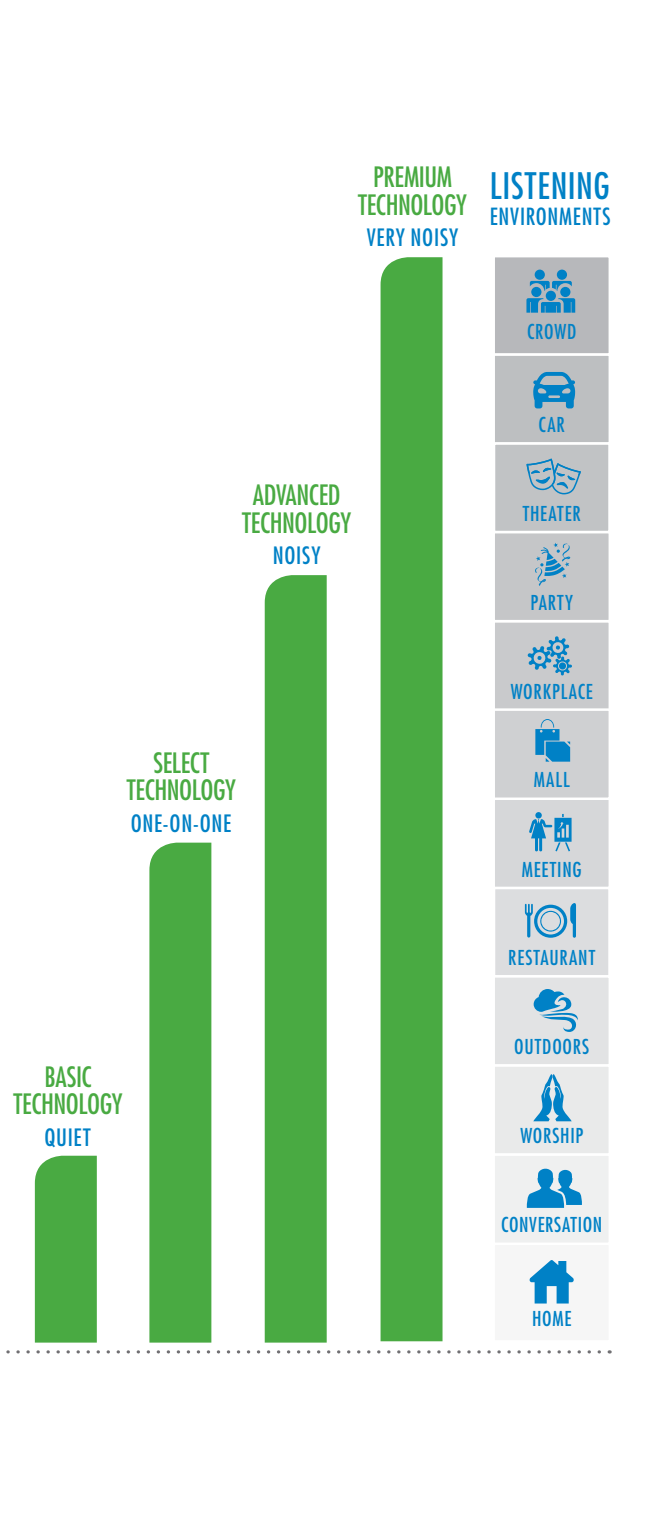
<style>
.page{position:relative;width:653px;height:1530px;background:#fff}
.page>*{position:absolute;margin:0;border:0;box-sizing:border-box;transform-origin:0 0}
.t1{font:condensed 35.5px "Futura Std";letter-spacing:.02em;color:#0081c6}
.t2{font:condensed 27.25px/27.2px "Futura Std";letter-spacing:-.015em;color:#49aa42;text-align:center}
.t3{font:condensed 23.25px "Futura Std";letter-spacing:.03em;color:#0081c6}
.t4{font:condensed 23px "Futura Std";letter-spacing:.035em;color:#0081c6}
.t5{font:condensed 20px "Futura Std";letter-spacing:.04em;color:#0081c6}
</style>
<div class="page">
<div style="left:492px;top:887px;width:118px;height:91px;background:#dcdddf;border:2px solid #fff"></div>
<div style="left:492px;top:798px;width:119px;height:91px;background:#d6d7d9;border:2px solid #fff"></div>
<div style="left:492px;top:620px;width:119px;height:92px;background:#c9cacc;border:2px solid #fff"></div>
<div style="left:492px;top:1243px;width:119px;height:100px;background:#f6f6f6"></div>
<div style="left:492px;top:975px;width:119px;height:92px;background:#e2e3e4;border:2px solid #fff"></div>
<div style="left:492px;top:1064px;width:119px;height:92px;background:#e9eaea;border:2px solid #fff"></div>
<div style="left:492px;top:1153px;width:119px;height:92px;background:#eff0f0;border:2px solid #fff"></div>
<div style="left:492px;top:531px;width:119px;height:91px;background:#c5c6c8;border:2px solid #fff"></div>
<div style="left:492px;top:708px;width:119px;height:92px;background:#cfd0d2;border:2px solid #fff"></div>
<div style="left:492px;top:353px;width:119px;height:92px;background:#bdbfc1;border:2px solid #fff"></div>
<div style="left:492px;top:255px;width:119px;height:101px;background:#b7b8bb;border:2px solid #fff"></div>
<div style="left:492px;top:442px;width:118px;height:91px;background:#c1c3c5;border:2px solid #fff"></div>
<div style="left:380px;top:257px;width:62px;height:1084px;background:#49aa42"></div>
<div style="left:265px;top:575px;width:61px;height:768px;background:#49aa42"></div>
<div style="left:149px;top:843px;width:62px;height:500px;background:#49aa42"></div>
<div style="left:35px;top:1156px;width:62px;height:187px;background:#49aa42"></div>
<svg style="left:529px;top:1260px;width:44px;height:44px"></svg>
<svg style="left:526px;top:1169px;width:55px;height:39px"></svg>
<svg style="left:533px;top:1074px;width:38px;height:47px"></svg>
<svg style="left:533px;top:989px;width:45px;height:43px"></svg>
<svg style="left:525px;top:903px;width:51px;height:35px"></svg>
<svg style="left:529px;top:812px;width:42px;height:40px"></svg>
<svg style="left:535px;top:719px;width:35px;height:43px"></svg>
<svg style="left:527px;top:636px;width:45px;height:39px"></svg>
<svg style="left:535px;top:543px;width:36px;height:43px"></svg>
<svg style="left:526px;top:459px;width:54px;height:35px"></svg>
<svg style="left:533px;top:372px;width:42px;height:36px"></svg>
<svg style="left:526px;top:270px;width:49px;height:43px"></svg>
<svg style="left:6px;top:1350px;width:593px;height:4px"></svg>
<h2 class="t2" style="left:358px;top:163px;width:110px">PREMIUM<br>TECHNOLOGY</h2>
<p class="t3" style="left:366px;top:224px;width:93px">VERY NOISY</p>
<h1 class="t1" style="left:489px;top:164px;width:122px">LISTENING</h1>
<p class="t4" style="left:489px;top:202px;width:122px">ENVIRONMENTS</p>
<p class="t5" style="left:527px;top:319px;width:51px">CROWD</p>
<h2 class="t2" style="left:242px;top:481px;width:110px">ADVANCED<br>TECHNOLOGY</h2>
<p class="t3" style="left:273px;top:542px;width:49px">NOISY</p>
<h2 class="t2" style="left:127px;top:749px;width:110px">SELECT<br>TECHNOLOGY</h2>
<p class="t3" style="left:131px;top:809px;width:102px">ONE-ON-ONE</p>
<h2 class="t2" style="left:14px;top:1063px;width:110px">BASIC<br>TECHNOLOGY</h2>
<p class="t3" style="left:45px;top:1123px;width:48px">QUIET</p>
<p class="t5" style="left:538px;top:413px;width:28px">CAR</p>
<p class="t5" style="left:522px;top:502px;width:59px">THEATER</p>
<p class="t5" style="left:530px;top:590px;width:44px">PARTY</p>
<p class="t5" style="left:510px;top:680px;width:84px">WORKPLACE</p>
<p class="t5" style="left:533px;top:768px;width:37px">MALL</p>
<p class="t5" style="left:521px;top:857px;width:61px">MEETING</p>
<p class="t5" style="left:508px;top:946px;width:88px">RESTAURANT</p>
<p class="t5" style="left:514px;top:1035px;width:76px">OUTDOORS</p>
<p class="t5" style="left:520px;top:1124px;width:64px">WORSHIP</p>
<p class="t5" style="left:501px;top:1213px;width:103px">CONVERSATION</p>
<p class="t5" style="left:532px;top:1306px;width:41px">HOME</p>
</div>
